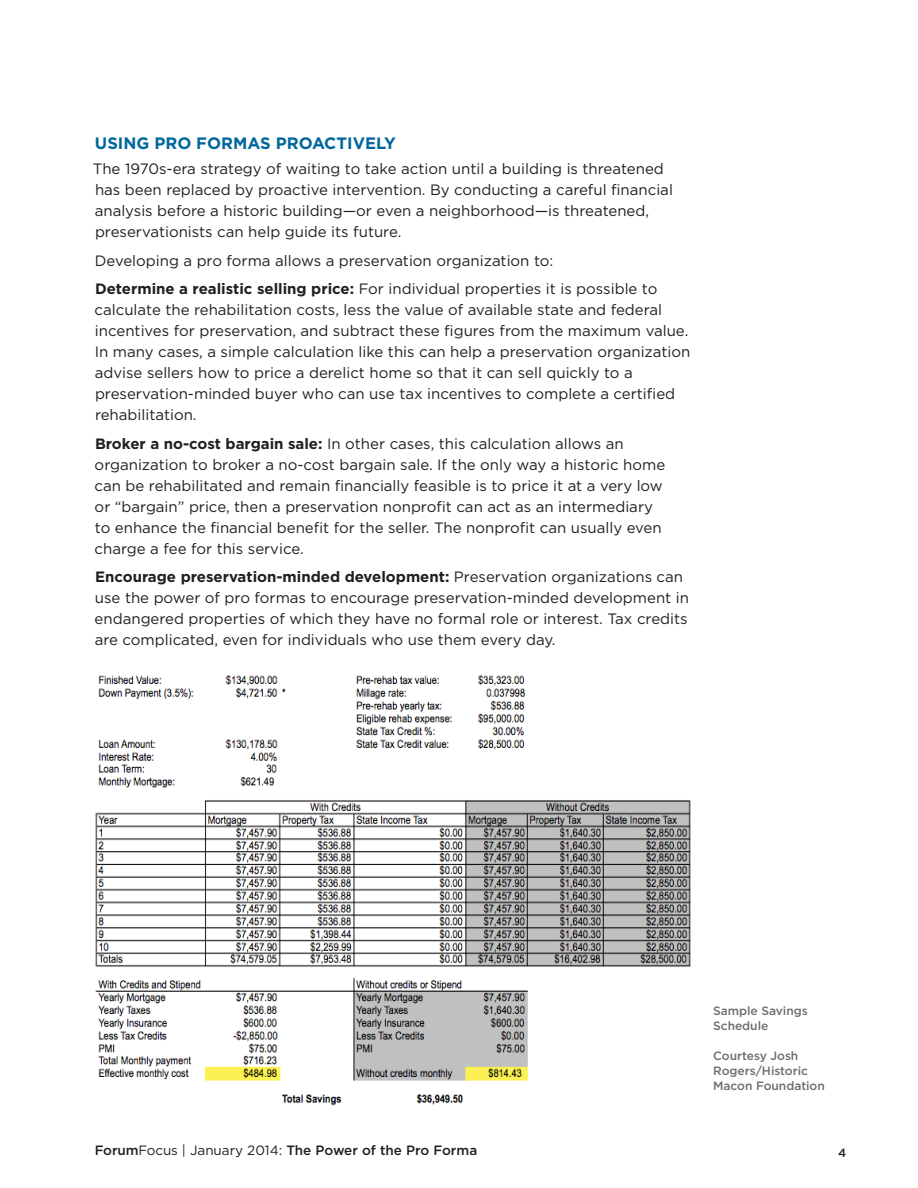
<style>
.page{position:relative;width:918px;height:1188px;background:#fff}
.page>*{position:absolute;margin:0;border:0;box-sizing:border-box;transform-origin:0 0}
.Subhead_A{font:700 16.5px "Gotham";color:#00679d}
.Body_Copy{font:15px/21px "Gotham";color:#231f20}
.t1{font:500 13.5px "Gotham";letter-spacing:-.005em;color:#231f20}
.t2{font:500 12px/15px "Gotham";letter-spacing:-.005em;color:#6c6d70}
.t3{font:500 12px "Gotham";color:#231f20}
.s1{font-weight:700}
.s2{font-weight:400}
</style>
<div class="page">
<img style="left:95px;top:674px;width:596px;height:432px">
<p class="Subhead_A" style="left:95px;top:132px;width:303px">USING PRO FORMAS PROACTIVELY</p>
<p class="Body_Copy" style="left:93px;top:158px;width:582px">The 1970s-era strategy of waiting to take action until a building is threatened has been replaced by proactive intervention. By conducting a careful financial analysis before a historic building—or even a neighborhood—is threatened, preservationists can help guide its future.</p>
<p class="Body_Copy" style="left:95px;top:250px;width:460px">Developing a pro forma allows a preservation organization to:</p>
<p class="Body_Copy" style="left:95px;top:278px;width:597px"><span class="s1">Determine a realistic selling price:</span> For individual properties it is possible to calculate the rehabilitation costs, less the value of available state and federal incentives for preservation, and subtract these figures from the maximum value.<br>In many cases, a simple calculation like this can help a preservation organization advise sellers how to price a derelict home so that it can sell quickly to a preservation-minded buyer who can use tax incentives to complete a certified rehabilitation.</p>
<p class="Body_Copy" style="left:95px;top:433px;width:572px"><span class="s1">Broker a no-cost bargain sale:</span> In other cases, this calculation allows an organization to broker a no-cost bargain sale. If the only way a historic home can be rehabilitated and remain financially feasible is to price it at a very low or “bargain” price, then a preservation nonprofit can act as an intermediary to enhance the financial benefit for the seller. The nonprofit can usually even charge a fee for this service.</p>
<p class="Body_Copy" style="left:95px;top:566px;width:596px"><span class="s1">Encourage preservation-minded development:</span> Preservation organizations can use the power of pro formas to encourage preservation-minded development in endangered properties of which they have no formal role or interest. Tax credits are complicated, even for individuals who use them every day.</p>
<p class="t2" style="left:713px;top:1003px;width:96px">Sample Savings<br>Schedule</p>
<p class="t2" style="left:713px;top:1048px;width:113px">Courtesy Josh<br>Rogers/Historic<br>Macon Foundation</p>
<p class="t1" style="left:95px;top:1141px;width:384px">Forum<span class="s2">Focus | January 2014:</span> The Power of the Pro Forma</p>
<p class="t3" style="left:838px;top:1145px;width:10px">4</p>
</div>
